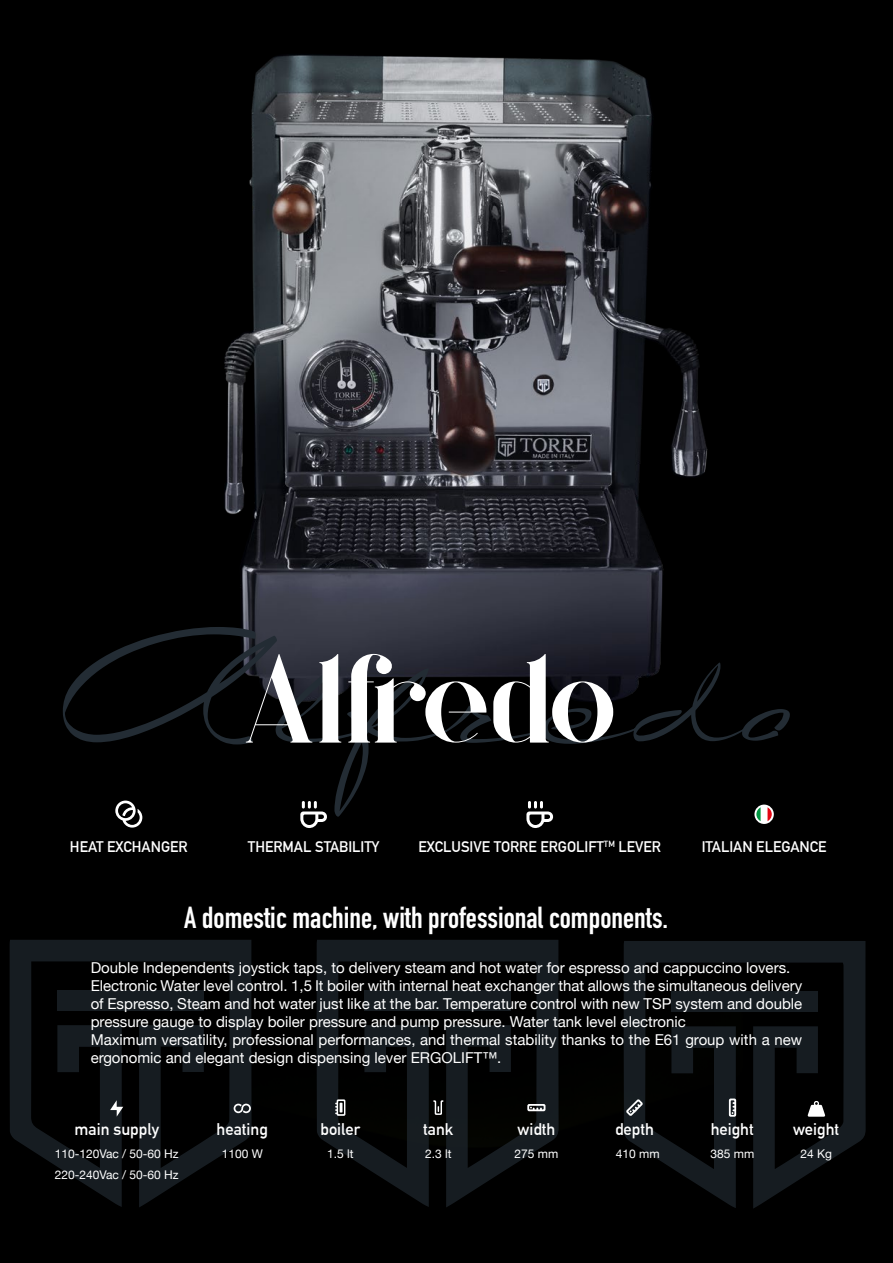
<style>
.page{position:relative;width:893px;height:1263px;background:#000}
.page>*{position:absolute;margin:0;border:0;box-sizing:border-box;transform-origin:0 0}
.t1{font:141px "Quilin";color:#fff}
.t2{font:700 30px "DIN Condensed";color:#fff}
.t3{font:700 16.5px "DIN Alternate";color:#fff}
.t4{font:15px/18px "Helvetica Neue";color:#fff}
.t5{font:700 15px "DIN Alternate";color:#fff}
.t6{font:12px/21.9px "Helvetica Neue";color:#fff}
</style>
<div class="page">
<svg style="left:624px;top:941px;width:242px;height:267px;background:#090c0e"></svg>
<div style="left:671px;top:992px;width:147px;height:20px;background:#161c21"></div>
<svg style="left:317px;top:940px;width:242px;height:267px;background:#0a0c0e"></svg>
<div style="left:364px;top:991px;width:147px;height:20px;background:#161c21"></div>
<svg style="left:10px;top:940px;width:242px;height:267px;background:#090c0e"></svg>
<div style="left:57px;top:991px;width:147px;height:20px;background:#161c21"></div>
<img style="left:209px;top:35px;width:527px;height:592px">
<svg style="left:63px;top:627px;width:727px;height:190px;background:#090a0c"></svg>
<svg style="left:115px;top:800px;width:27px;height:27px"></svg>
<svg style="left:754px;top:804px;width:20px;height:20px"></svg>
<svg style="left:756px;top:806px;width:16px;height:16px"></svg>
<svg style="left:300px;top:801px;width:29px;height:27px"></svg>
<svg style="left:526px;top:801px;width:29px;height:27px"></svg>
<svg style="left:110px;top:1100px;width:13px;height:16px"></svg>
<svg style="left:234px;top:1104px;width:17px;height:9px"></svg>
<svg style="left:335px;top:1099px;width:10px;height:17px"></svg>
<svg style="left:433px;top:1100px;width:10px;height:15px"></svg>
<svg style="left:527px;top:1104px;width:18px;height:7px"></svg>
<svg style="left:729px;top:1098px;width:7px;height:19px"></svg>
<svg style="left:626px;top:1099px;width:17px;height:17px"></svg>
<svg style="left:807px;top:1101px;width:18px;height:16px"></svg>
<h1 class="t1" style="left:242px;top:654px;width:376px">Alfredo</h1>
<p class="t5" style="left:70px;top:836px;width:119px">HEAT EXCHANGER</p>
<p class="t5" style="left:248px;top:836px;width:133px">THERMAL STABILITY</p>
<p class="t5" style="left:418px;top:836px;width:244px">EXCLUSIVE TORRE ERGOLIFT<sup>TM</sup> LEVER</p>
<p class="t5" style="left:702px;top:836px;width:126px">ITALIAN ELEGANCE</p>
<h2 class="t2" style="left:184px;top:897px;width:486px">A domestic machine, with professional components.</h2>
<p class="t4" style="left:91px;top:960px;width:713px">Double Independents joystick taps, to delivery steam and hot water for espresso and cappuccino lovers.<br>Electronic Water level control. 1,5 lt boiler with internal heat exchanger that allows the simultaneous delivery of Espresso, Steam and hot water just like at the bar. Temperature control with new TSP system and double pressure gauge to display boiler pressure and pump pressure. Water tank level electronic<br>Maximum versatility, professional performances, and thermal stability thanks to the E61 group with a new ergonomic and elegant design dispensing lever ERGOLIFT™.</p>
<p class="t3" style="left:74px;top:1116px;width:86px">main supply</p>
<p class="t6" style="left:55px;top:1143px;width:126px">110-120Vac / 50-60 Hz<br>220-240Vac / 50-60 Hz</p>
<p class="t6" style="left:222px;top:1143px;width:43px">1100 W</p>
<p class="t3" style="left:217px;top:1116px;width:53px">heating</p>
<p class="t3" style="left:320px;top:1116px;width:41px">boiler</p>
<p class="t6" style="left:327px;top:1143px;width:28px">1.5 lt</p>
<p class="t6" style="left:425px;top:1143px;width:28px">2.3 lt</p>
<p class="t3" style="left:423px;top:1116px;width:32px">tank</p>
<p class="t3" style="left:517px;top:1116px;width:39px">width</p>
<p class="t6" style="left:514px;top:1143px;width:45px">275 mm</p>
<p class="t3" style="left:615px;top:1116px;width:40px">depth</p>
<p class="t6" style="left:616px;top:1143px;width:45px">410 mm</p>
<p class="t3" style="left:711px;top:1116px;width:45px">height</p>
<p class="t6" style="left:711px;top:1143px;width:45px">385 mm</p>
<p class="t3" style="left:793px;top:1116px;width:48px">weight</p>
<p class="t6" style="left:801px;top:1143px;width:33px">24 Kg</p>
</div>
